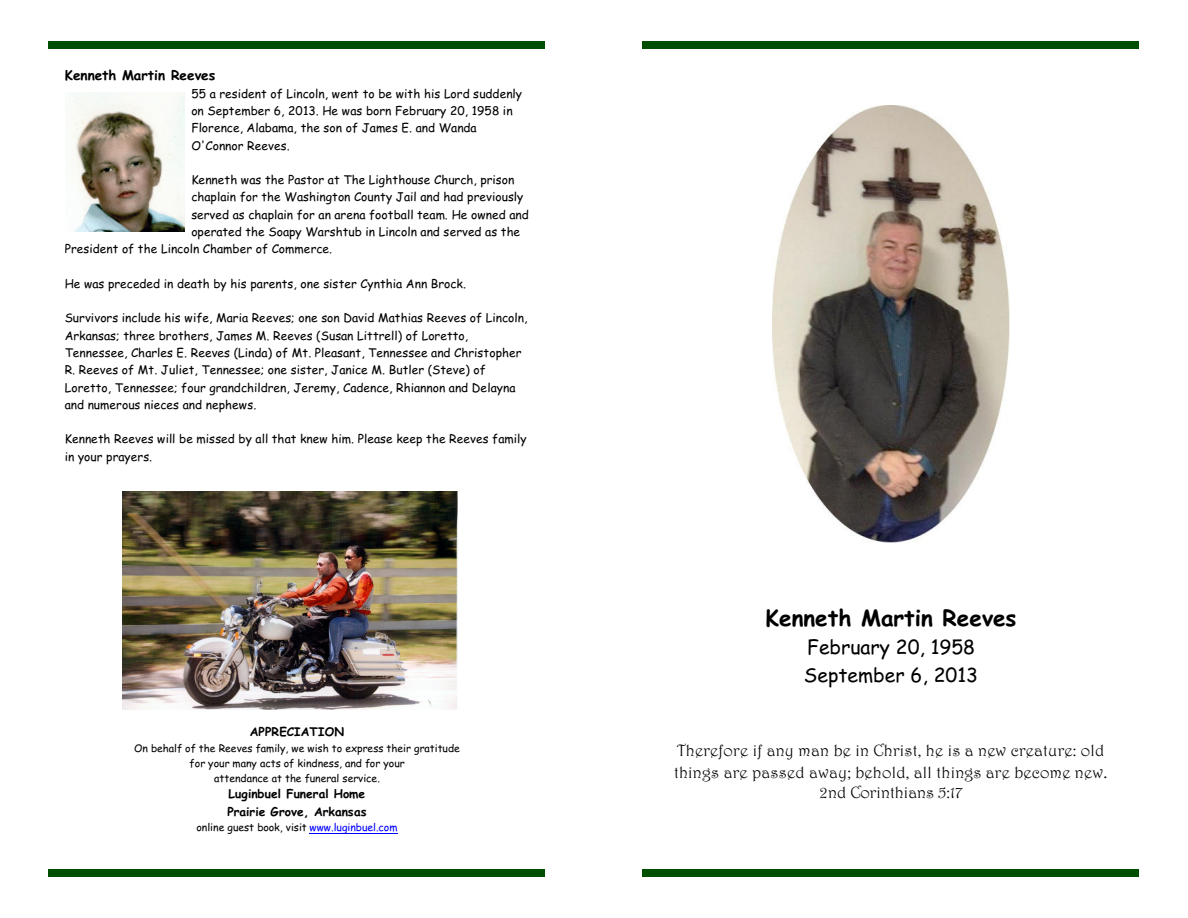
<style>
.page{position:relative;width:1188px;height:918px;background:#fff}
.page>*{position:absolute;margin:0;border:0;box-sizing:border-box;transform-origin:0 0}
.t1{font:700 22.5px "Comic Sans MS";color:#000}
.t2{font:19.5px/27.9px "Comic Sans MS";color:#000}
.t3{font:16.5px/21px "Harrington";letter-spacing:.015em;color:#000;text-align:center}
.t4{font:700 13.5px "Comic Sans MS";color:#000}
.t5{font:12px/17.2px "Comic Sans MS";color:#000}
.t6{font:700 12px/17.2px "Comic Sans MS";color:#000}
.t7{font:10.5px/15px "Comic Sans MS";color:#000;text-align:center}
.s1{color:#00f}
.s2{font-size:18px}
</style>
<div class="page">
<div style="left:49px;top:41px;width:496px;height:7px;background:#004f00"></div>
<div style="left:49px;top:870px;width:496px;height:7px;background:#004f00"></div>
<div style="left:643px;top:41px;width:496px;height:7px;background:#004f00"></div>
<div style="left:643px;top:870px;width:496px;height:7px;background:#004f00"></div>
<img style="left:67px;top:92px;width:118px;height:139px">
<img style="left:122px;top:491px;width:335px;height:218px">
<hr style="left:310px;top:833px;width:88px;height:1px;background:#00f">
<img style="left:772px;top:105px;width:238px;height:438px">
<p class="t4" style="left:65px;top:69px;width:152px">Kenneth Martin Reeves</p>
<p class="t5" style="left:191px;top:86px;width:332px">55 a resident of Lincoln, went to be with his Lord suddenly on September 6, 2013. He was born February 20, 1958 in Florence, Alabama, the son of James E. and Wanda O'Connor Reeves.</p>
<p class="t5" style="left:191px;top:172px;width:325px">Kenneth was the Pastor at The Lighthouse Church, prison</p>
<p class="t5" style="left:191px;top:190px;width:334px">chaplain for the Washington County Jail and had previously</p>
<p class="t5" style="left:191px;top:207px;width:339px">served as chaplain for an arena football team. He owned and</p>
<p class="t5" style="left:191px;top:224px;width:330px">operated the Soapy Warshtub in Lincoln and served as the</p>
<p class="t5" style="left:65px;top:242px;width:269px">President of the Lincoln Chamber of Commerce.</p>
<p class="t5" style="left:65px;top:276px;width:403px">He was preceded in death by his parents, one sister Cynthia Ann Brock.</p>
<p class="t5" style="left:65px;top:311px;width:464px">Survivors include his wife, Maria Reeves; one son David Mathias Reeves of Lincoln, Arkansas; three brothers, James M. Reeves (Susan Littrell) of Loretto, Tennessee, Charles E. Reeves (Linda) of Mt. Pleasant, Tennessee and Christopher R. Reeves of Mt. Juliet, Tennessee; one sister, Janice M. Butler (Steve) of Loretto, Tennessee; four grandchildren, Jeremy, Cadence, Rhiannon and Delayna and numerous nieces and nephews.</p>
<p class="t5" style="left:65px;top:432px;width:463px">Kenneth Reeves will be missed by all that knew him. Please keep the Reeves family in your prayers.</p>
<p class="t6" style="left:250px;top:725px;width:96px">APPRECIATION</p>
<p class="t7" style="left:134px;top:742px;width:327px">On behalf of the Reeves family, we wish to express their gratitude for your many acts of kindness, and for your<br>attendance at the funeral service.</p>
<p class="t6" style="left:227px;top:787px;width:141px">Luginbuel Funeral Home<br>Prairie Grove, Arkansas</p>
<p class="t7" style="left:196px;top:821px;width:203px">online guest book, visit <span class="s1">www.luginbuel.com</span></p>
<h1 class="t1" style="left:766px;top:608px;width:253px">Kenneth Martin Reeves</h1>
<h2 class="t2" style="left:804px;top:636px;width:176px">February 20, 1958<br>September 6, 2013</h2>
<h3 class="t3" style="left:674px;top:740px;width:435px">Therefore if any man be in Christ, he is a new creature: old things are passed away; behold, all things are become new<span class="s2">.<br></span>2nd Corinthians 5:17</h3>
</div>
